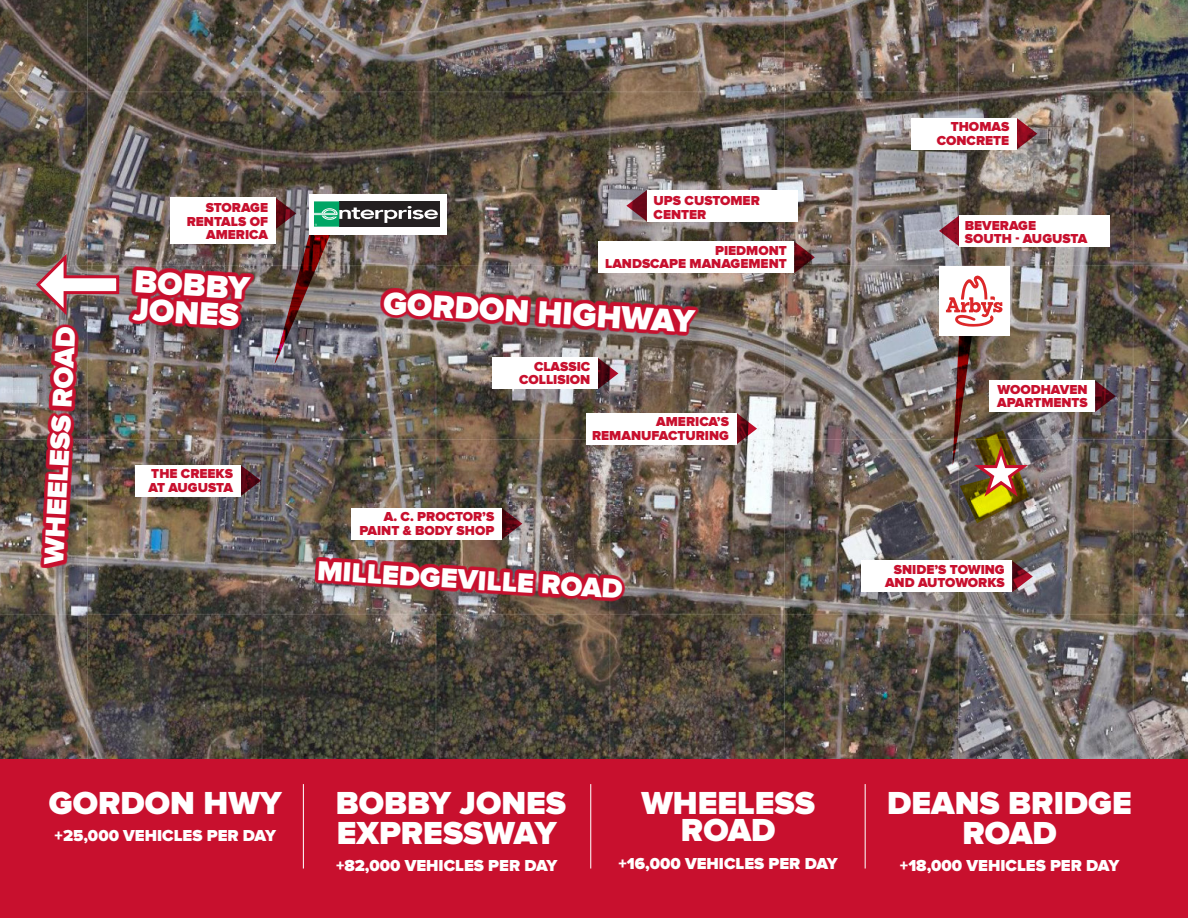
<style>
.page{position:relative;width:1188px;height:918px;background:#fff}
.page>*{position:absolute;margin:0;border:0;box-sizing:border-box;transform-origin:0 0}
.t1{font:900 33px/27.9px "Proxima Nova";color:#fff;text-align:center}
.t2{font:900 28.5px "Proxima Nova";color:#fff}
.t3{font:900 16.5px "Proxima Nova";color:#fff}
.t4{font:900 13.5px/13.5px "Proxima Nova";color:#c8102e;text-align:right}
.t5{font:900 13.5px "Proxima Nova";letter-spacing:-.02em;color:#c8102e}
</style>
<div class="page">
<div style="left:0;top:759px;width:1188px;height:159px;background:#c8102e"></div>
<hr style="left:303px;top:784px;width:1px;height:85px;background:#fff">
<hr style="left:865px;top:784px;width:1px;height:85px;background:#fff">
<hr style="left:590px;top:784px;width:1px;height:85px;background:#fff">
<img style="left:0;top:0;width:1188px;height:759px">
<div style="left:939px;top:266px;width:71px;height:70px;background:#fff"></div>
<img style="left:946px;top:275px;width:87px;height:248px">
<div style="left:387px;top:294px;width:326px;height:56px;background:#231f20;opacity:.33"></div>
<div style="left:321px;top:564px;width:320px;height:52px;background:#231f20;opacity:.33"></div>
<img style="left:314px;top:557px;width:313px;height:46px">
<div style="left:46px;top:329px;width:47px;height:253px;background:#231f20;opacity:.33"></div>
<svg style="left:737px;top:413px;width:20px;height:31px"></svg>
<div style="left:586px;top:413px;width:151px;height:31px;background:#fff"></div>
<div style="left:647px;top:190px;width:151px;height:31px;background:#fff"></div>
<svg style="left:794px;top:242px;width:21px;height:31px"></svg>
<div style="left:598px;top:242px;width:196px;height:31px;background:#fff"></div>
<svg style="left:939px;top:215px;width:21px;height:32px"></svg>
<div style="left:960px;top:215px;width:150px;height:32px;background:#fff"></div>
<svg style="left:240px;top:465px;width:21px;height:31px"></svg>
<div style="left:135px;top:465px;width:105px;height:31px;background:#fff"></div>
<div style="left:170px;top:198px;width:106px;height:46px;background:#fff"></div>
<svg style="left:1095px;top:381px;width:21px;height:31px"></svg>
<div style="left:989px;top:381px;width:106px;height:31px;background:#fff"></div>
<img style="left:275px;top:190px;width:425px;height:199px">
<svg style="left:1012px;top:561px;width:21px;height:31px"></svg>
<div style="left:861px;top:561px;width:151px;height:31px;background:#fff"></div>
<svg style="left:502px;top:508px;width:20px;height:31px"></svg>
<div style="left:351px;top:508px;width:151px;height:31px;background:#fff"></div>
<svg style="left:1017px;top:118px;width:20px;height:31px"></svg>
<div style="left:911px;top:118px;width:106px;height:31px;background:#fff"></div>
<div style="left:136px;top:273px;width:132px;height:72px;background:#231f20;opacity:.33"></div>
<svg style="left:128px;top:266px;width:127px;height:66px;background:#af263b"></svg>
<img style="left:34px;top:250px;width:87px;height:319px">
<p class="t2" style="left:37px;top:564px;width:240px;rotate:-87deg">WHEELESS ROAD</p>
<p class="t4" style="left:206px;top:201px;width:64px">STORAGE</p>
<p class="t4" style="left:187px;top:215px;width:83px">RENTALS OF<br>AMERICA</p>
<p class="t1" style="left:135px;top:268px;width:117px;text-align:left;rotate:4deg">BOBBY<br>JONES</p>
<p class="t4" style="left:151px;top:467px;width:83px">THE CREEKS</p>
<p class="t5" style="left:148px;top:479px;width:86px">AT AUGUSTA</p>
<p class="t4" style="left:654px;top:194px;width:108px">UPS CUSTOMER</p>
<p class="t4" style="left:654px;top:208px;width:54px">CENTER</p>
<p class="t4" style="left:715px;top:244px;width:73px">PIEDMONT</p>
<p class="t4" style="left:605px;top:257px;width:183px">LANDSCAPE MANAGEMENT</p>
<p class="t1" style="left:384px;top:288px;width:313px;rotate:4deg">GORDON HIGHWAY</p>
<p class="t4" style="left:534px;top:360px;width:58px">CLASSIC</p>
<p class="t4" style="left:519px;top:374px;width:73px">COLLISION</p>
<p class="t4" style="left:359px;top:510px;width:136px">A. C. PROCTOR’S<br>PAINT &amp; BODY SHOP</p>
<p class="t4" style="left:656px;top:415px;width:74px">AMERICA’S</p>
<p class="t4" style="left:592px;top:429px;width:138px">REMANUFACTURING</p>
<p class="t2" style="left:318px;top:555px;width:308px;rotate:3deg">MILLEDGEVILLE ROAD</p>
<p class="t4" style="left:951px;top:120px;width:60px">THOMAS</p>
<p class="t4" style="left:937px;top:134px;width:74px">CONCRETE</p>
<p class="t4" style="left:965px;top:219px;width:73px">BEVERAGE</p>
<p class="t4" style="left:965px;top:233px;width:124px">SOUTH - AUGUSTA</p>
<p class="t4" style="left:998px;top:383px;width:92px">WOODHAVEN</p>
<p class="t4" style="left:997px;top:396px;width:92px">APARTMENTS</p>
<p class="t4" style="left:894px;top:563px;width:112px">SNIDE’S TOWING</p>
<p class="t4" style="left:885px;top:577px;width:121px">AND AUTOWORKS</p>
<p class="t1" style="left:49px;top:790px;width:234px">GORDON HWY</p>
<p class="t3" style="left:55px;top:826px;width:223px">+25,000 VEHICLES PER DAY</p>
<p class="t1" style="left:336px;top:790px;width:232px">BOBBY JONES</p>
<p class="t1" style="left:337px;top:820px;width:222px">EXPRESSWAY</p>
<p class="t3" style="left:336px;top:856px;width:223px">+82,000 VEHICLES PER DAY</p>
<p class="t1" style="left:641px;top:790px;width:175px">WHEELESS<br>ROAD</p>
<p class="t3" style="left:619px;top:854px;width:221px">+16,000 VEHICLES PER DAY</p>
<p class="t1" style="left:887px;top:790px;width:246px">DEANS BRIDGE</p>
<p class="t1" style="left:962px;top:820px;width:96px">ROAD</p>
<p class="t3" style="left:900px;top:856px;width:221px">+18,000 VEHICLES PER DAY</p>
</div>
